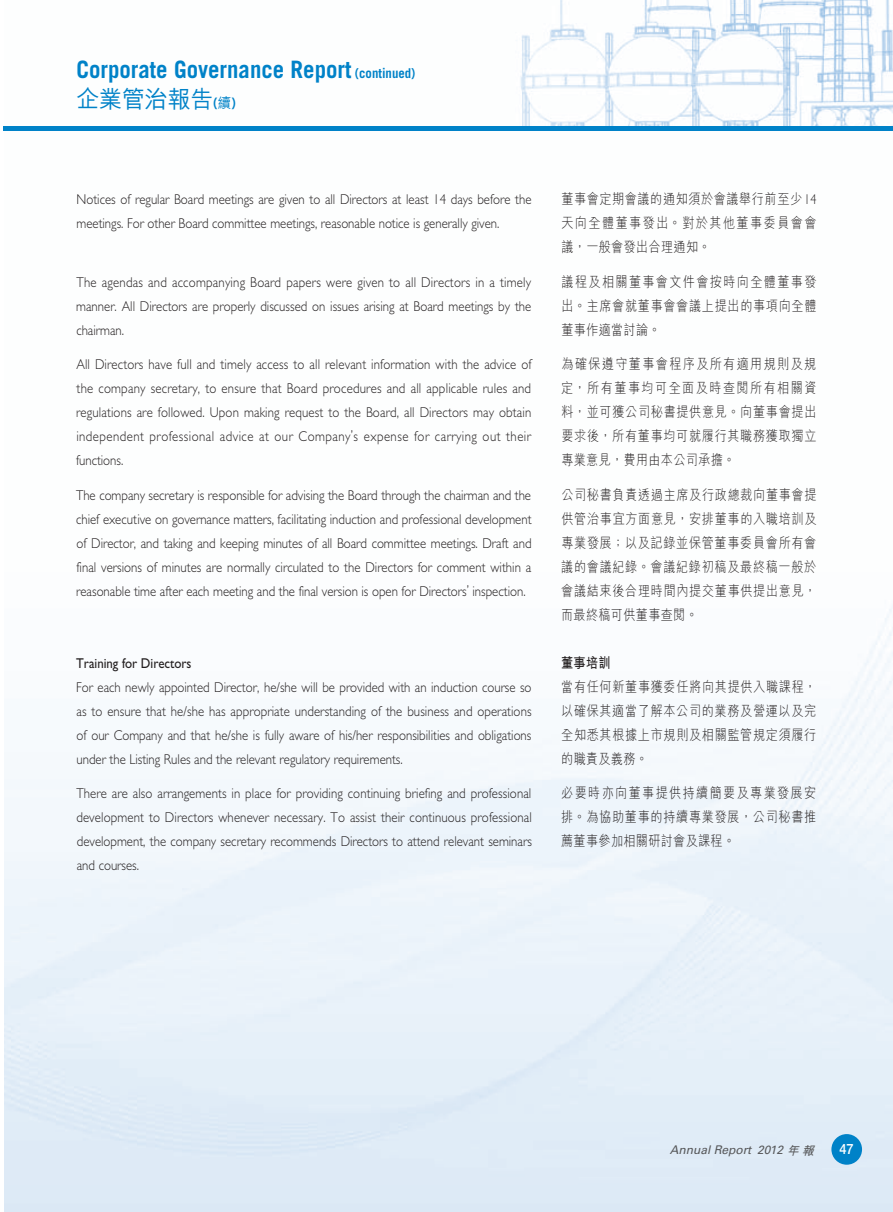
<style>
.page{position:relative;width:893px;height:1212px;background:#fff}
.page>*{position:absolute;margin:0;border:0;box-sizing:border-box;transform-origin:0 0}
.t1{font:700 24px "Trade Gothic LT Std";color:#0082c8;scale:.95 1}
.t2{font:500 24px "M Hei HK";color:#0082c8;scale:.95 1}
.t3{font:300 14.25px/24px "Gill Sans Std";color:#231f20;text-align:justify;scale:.9 1}
.t4{font:300 14.25px/24px "M Hei HK";letter-spacing:.055em;color:#231f20;text-align:justify;scale:.85 1}
.t5{font:14.25px "Gill Sans Std";color:#231f20;scale:.9 1}
.t6{font:700 14.25px "M Hei HK";color:#231f20;scale:.85 1}
.t7{font:italic 12px "Univers LT Std";color:#57585a}
.s1{font-size:13.5px}
.s2{font-family:"Trade Gothic LT Std";font-weight:700;font-size:14.25px}
.s3{font-size:14.25px}
.s4{font-family:"Gill Sans Std"}
.s5{font-family:"M Hei HK";font-weight:700}
.s6{font-family:"Helvetica Neue LT Std";font-weight:500;font-style:normal;font-size:16.5px}
.s7{font-family:"Helvetica Neue LT Std";font-weight:500;font-style:normal;font-size:14.25px;color:#fff}
</style>
<div class="page">
<div style="left:831px;top:1134px;width:31px;height:31px;background:#0082c8;border-radius:50%"></div>
<img style="left:4px;top:0;width:889px;height:127px">
<hr style="left:4px;top:127px;width:889px;height:4px;background:#0082c8">
<h1 class="t1" style="left:76px;top:55px;width:358px">Corporate Governance Report <span class="s1">(continued)</span></h1>
<h1 class="t2" style="left:76px;top:82px;width:169px">企業管治報告<span class="s2">(</span><span class="s3">續</span><span class="s2">)</span></h1>
<p class="t3" style="left:77px;top:187px;width:507px">Notices of regular Board meetings are given to all Directors at least 14 days before the meetings. For other Board committee meetings, reasonable notice is generally given.</p>
<p class="t3" style="left:76px;top:270px;width:507px">The agendas and accompanying Board papers were given to all Directors in a timely manner. All Directors are properly discussed on issues arising at Board meetings by the chairman.</p>
<p class="t3" style="left:76px;top:352px;width:508px">All Directors have full and timely access to all relevant information with the advice of the company secretary, to ensure that Board procedures and all applicable rules and regulations are followed. Upon making request to the Board, all Directors may obtain independent professional advice at our Company’s expense for carrying out their functions.</p>
<p class="t3" style="left:76px;top:483px;width:508px">The company secretary is responsible for advising the Board through the chairman and the chief executive on governance matters, facilitating induction and professional development of Director, and taking and keeping minutes of all Board committee meetings. Draft and final versions of minutes are normally circulated to the Directors for comment within a reasonable time after each meeting and the final version is open for Directors’ inspection.</p>
<p class="t5" style="left:76px;top:655px;width:130px">Training for Directors</p>
<p class="t3" style="left:76px;top:675px;width:507px">For each newly appointed Director, he/she will be provided with an induction course so as to ensure that he/she has appropriate understanding of the business and operations of our Company and that he/she is fully aware of his/her responsibilities and obligations under the Listing Rules and the relevant regulatory requirements.</p>
<p class="t3" style="left:76px;top:781px;width:508px">There are also arrangements in place for providing continuing briefing and professional development to Directors whenever necessary. To assist their continuous professional development, the company secretary recommends Directors to attend relevant seminars and courses.</p>
<p class="t4" style="left:561px;top:187px;width:302px">董事會定期會議的通知須於會議舉行前至少<span class="s4">14</span>天向全體董事發出。對於其他董事委員會會議，一般會發出合理通知。</p>
<p class="t4" style="left:561px;top:269px;width:302px">議程及相關董事會文件會按時向全體董事發出。主席會就董事會會議上提出的事項向全體董事作適當討論。</p>
<p class="t4" style="left:561px;top:352px;width:302px">為確保遵守董事會程序及所有適用規則及規定，所有董事均可全面及時查閱所有相關資料，並可獲公司秘書提供意見。向董事會提出要求後，所有董事均可就履行其職務獲取獨立專業意見，費用由本公司承擔。</p>
<p class="t4" style="left:561px;top:482px;width:302px">公司秘書負責透過主席及行政總裁向董事會提供管治事宜方面意見，安排董事的入職培訓及專業發展；以及記錄並保管董事委員會所有會議的會議紀錄。會議紀錄初稿及最終稿一般於會議結束後合理時間內提交董事供提出意見，而最終稿可供董事查閱。</p>
<p class="t6" style="left:561px;top:652px;width:60px">董事培訓</p>
<p class="t4" style="left:561px;top:674px;width:302px">當有任何新董事獲委任將向其提供入職課程，以確保其適當了解本公司的業務及營運以及完全知悉其根據上市規則及相關監管規定須履行的職責及義務。</p>
<p class="t4" style="left:561px;top:781px;width:302px">必要時亦向董事提供持續簡要及專業發展安排。為協助董事的持續專業發展，公司秘書推薦董事參加相關研討會及課程。</p>
<p class="t7" style="left:670px;top:1142px;width:187px">Annual Report 2012 <span class="s5">年報</span> <span class="s6">47</span><span class="s7">47</span></p>
</div>
